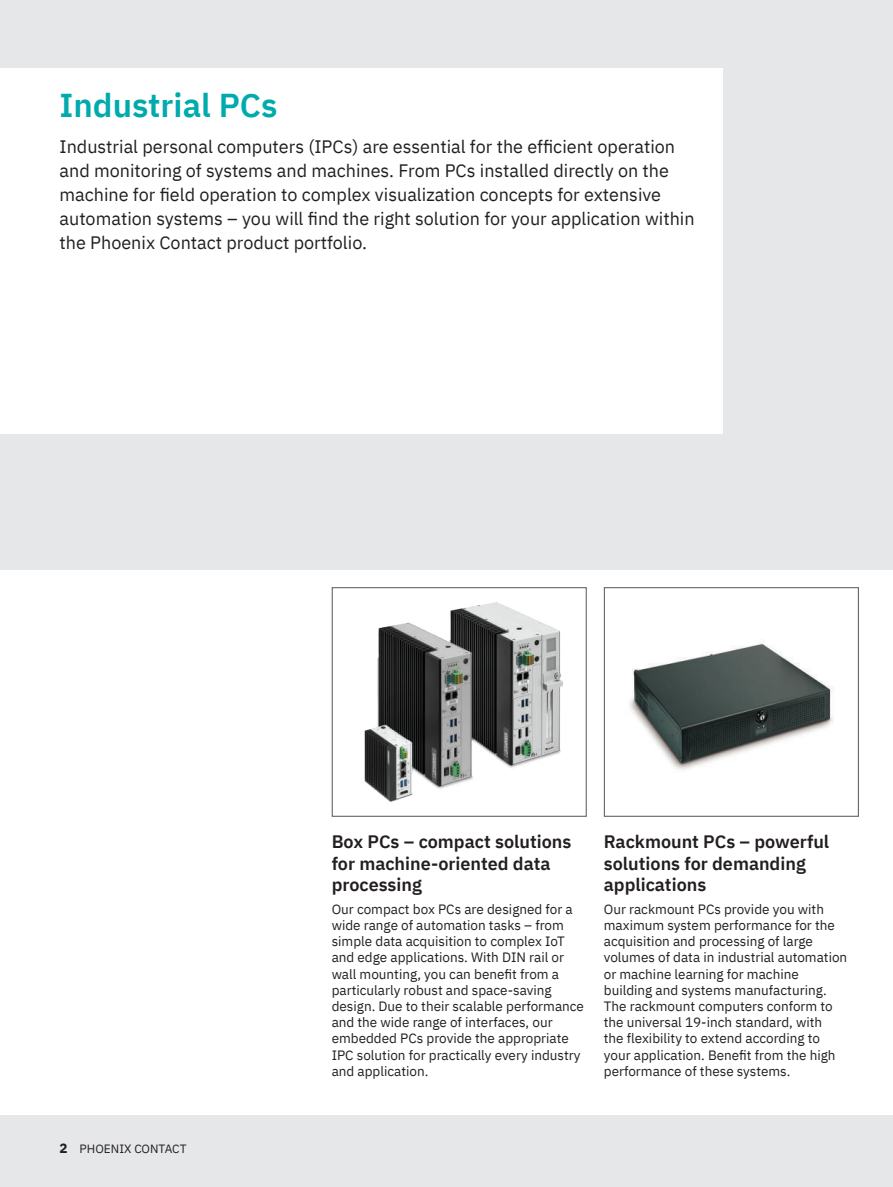
<style>
.page{position:relative;width:893px;height:1187px;background:#fff}
.page>*{position:absolute;margin:0;border:0;box-sizing:border-box;transform-origin:0 0}
.t1{font:600 33px "IBM Plex Sans";color:#00aaad}
.t2{font:18px/24px "IBM Plex Sans";color:#231f20}
.t3{font:600 18px/21.6px "IBM Plex Sans";color:#231f20}
.t4{font:13.5px/16.2px "IBM Plex Sans";color:#231f20}
.t5{font:12px "IBM Plex Sans";color:#231f20}
.s1{font-weight:700;font-size:13.5px}
</style>
<div class="page">
<div style="left:0;top:0;width:893px;height:1186px;background:#e6e7e9"></div>
<div style="left:0;top:68px;width:723px;height:366px;background:#fff"></div>
<div style="left:0;top:570px;width:893px;height:544px;background:#fff"></div>
<img style="left:364px;top:602px;width:199px;height:200px">
<div style="left:332px;top:587px;width:255px;height:229px;border:1px solid #67676a"></div>
<img style="left:629px;top:642px;width:205px;height:128px">
<div style="left:604px;top:587px;width:255px;height:229px;border:1px solid #67676a"></div>
<h1 class="t1" style="left:60px;top:79px;width:219px">Industrial PCs</h1>
<p class="t2" style="left:60px;top:133px;width:637px">Industrial personal computers (IPCs) are essential for the efficient operation and monitoring of systems and machines. From PCs installed directly on the machine for field operation to complex visualization concepts for extensive automation systems – you will find the right solution for your application within the Phoenix Contact product portfolio.</p>
<p class="t5" style="left:60px;top:1139px;width:129px"><span class="s1">2</span> PHOENIX CONTACT</p>
<h2 class="t3" style="left:332px;top:829px;width:241px">Box PCs – compact solutions for machine-oriented data processing</h2>
<p class="t4" style="left:332px;top:899px;width:254px">Our compact box PCs are designed for a wide range of automation tasks – from simple data acquisition to complex IoT and edge applications. With DIN rail or wall mounting, you can benefit from a particularly robust and space-saving design. Due to their scalable performance and the wide range of interfaces, our embedded PCs provide the appropriate IPC solution for practically every industry and application.</p>
<h2 class="t3" style="left:604px;top:829px;width:227px">Rackmount PCs – powerful solutions for demanding applications</h2>
<p class="t4" style="left:604px;top:899px;width:245px">Our rackmount PCs provide you with maximum system performance for the acquisition and processing of large volumes of data in industrial automation or machine learning for machine building and systems manufacturing.<br>The rackmount computers conform to the universal 19-inch standard, with<br>the flexibility to extend according to your application. Benefit from the high performance of these systems.</p>
</div>
